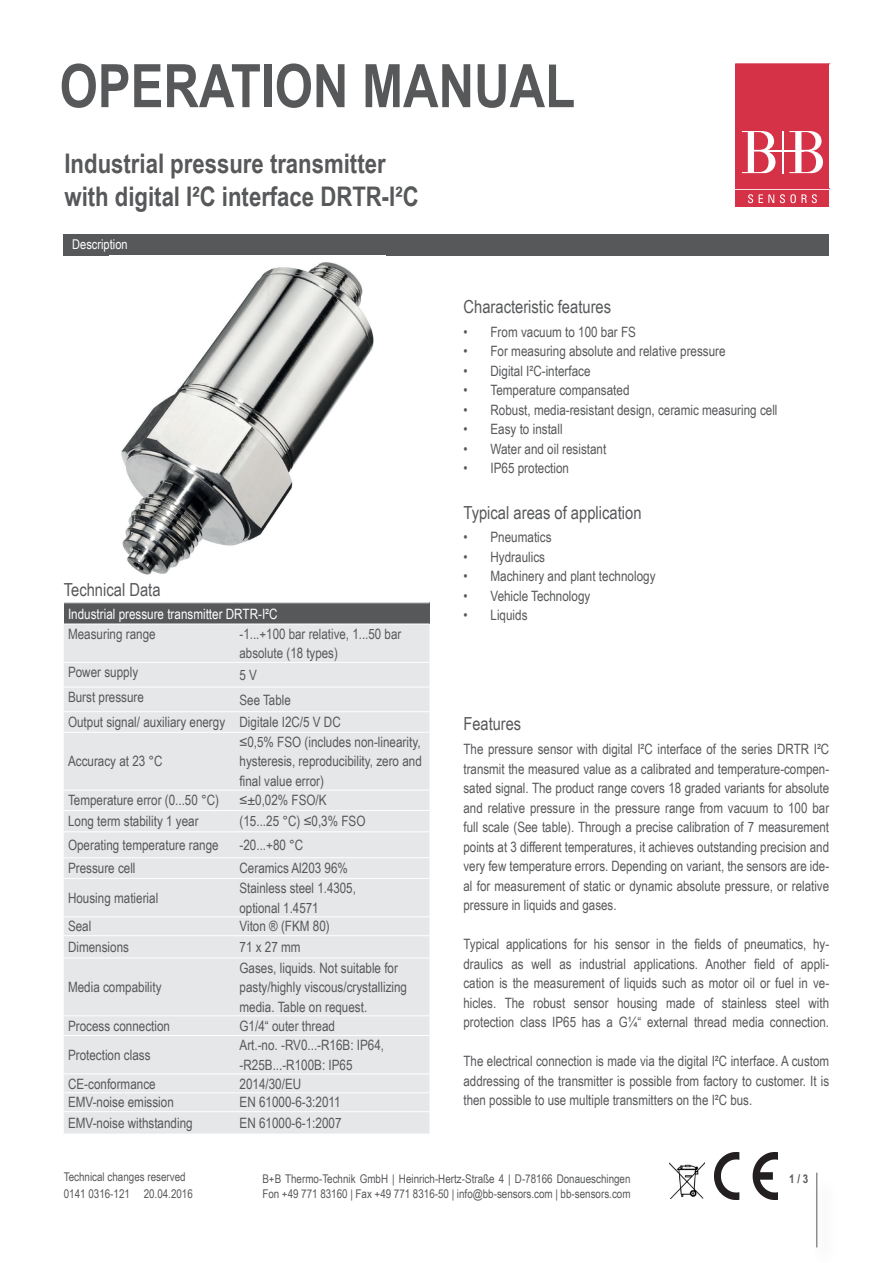
<style>
.page{position:relative;width:893px;height:1263px;background:#fff}
.page>*{position:absolute;margin:0;border:0;box-sizing:border-box;transform-origin:0 0}
.t1{font:700 60px "Arial Narrow";color:#57585a}
.t2{font:700 27px/32.4px "Arial Narrow";color:#57585a}
.t3{font:18px "Arial Narrow";color:#57585a}
.t4{font:14.25px/19.5px "Arial Narrow";color:#57585a}
.t5{font:14.25px "Arial Narrow";color:#fff}
.t6{font:13.5px "Arial Narrow";color:#fff}
.t7{font:12px/16.5px "Arial Narrow";color:#57585a}
.t8{font:700 12px "Arial Narrow";color:#57585a}
</style>
<div class="page">
<div style="left:64px;top:234px;width:765px;height:21px;background:#57585a"></div>
<div style="left:64px;top:603px;width:365px;height:21px;background:#57585a"></div>
<div style="left:64px;top:625px;width:365px;height:509px;background:#e6e7e9"></div>
<hr style="left:64px;top:662px;width:171px;height:1px;background:#fff">
<hr style="left:64px;top:687px;width:171px;height:1px;background:#fff">
<hr style="left:64px;top:711px;width:171px;height:1px;background:#fff">
<hr style="left:235px;top:662px;width:194px;height:1px;background:#fff">
<hr style="left:235px;top:687px;width:194px;height:1px;background:#fff">
<hr style="left:64px;top:732px;width:171px;height:1px;background:#fff">
<hr style="left:64px;top:790px;width:171px;height:1px;background:#fff">
<hr style="left:235px;top:711px;width:194px;height:1px;background:#fff">
<hr style="left:235px;top:732px;width:194px;height:1px;background:#fff">
<hr style="left:235px;top:790px;width:194px;height:1px;background:#fff">
<hr style="left:64px;top:810px;width:171px;height:1px;background:#fff">
<hr style="left:235px;top:810px;width:194px;height:1px;background:#fff">
<hr style="left:64px;top:831px;width:171px;height:1px;background:#fff">
<hr style="left:64px;top:857px;width:171px;height:1px;background:#fff">
<hr style="left:64px;top:878px;width:171px;height:1px;background:#fff">
<hr style="left:64px;top:916px;width:171px;height:1px;background:#fff">
<hr style="left:64px;top:935px;width:171px;height:1px;background:#fff">
<hr style="left:64px;top:957px;width:171px;height:1px;background:#fff">
<hr style="left:64px;top:1015px;width:171px;height:1px;background:#fff">
<hr style="left:64px;top:1035px;width:171px;height:1px;background:#fff">
<hr style="left:64px;top:1073px;width:171px;height:1px;background:#fff">
<hr style="left:64px;top:1092px;width:171px;height:1px;background:#fff">
<hr style="left:64px;top:1111px;width:171px;height:1px;background:#fff">
<hr style="left:235px;top:831px;width:194px;height:1px;background:#fff">
<hr style="left:235px;top:857px;width:194px;height:1px;background:#fff">
<hr style="left:235px;top:878px;width:194px;height:1px;background:#fff">
<hr style="left:235px;top:916px;width:194px;height:1px;background:#fff">
<hr style="left:235px;top:935px;width:194px;height:1px;background:#fff">
<hr style="left:235px;top:957px;width:194px;height:1px;background:#fff">
<hr style="left:235px;top:1015px;width:194px;height:1px;background:#fff">
<hr style="left:235px;top:1035px;width:194px;height:1px;background:#fff">
<hr style="left:235px;top:1073px;width:194px;height:1px;background:#fff">
<hr style="left:235px;top:1092px;width:194px;height:1px;background:#fff">
<hr style="left:235px;top:1111px;width:194px;height:1px;background:#fff">
<img style="left:121px;top:262px;width:253px;height:313px">
<div style="left:736px;top:190px;width:93px;height:17px;background:#d63247"></div>
<svg style="left:736px;top:64px;width:93px;height:139px"></svg>
<hr style="left:816px;top:1172px;width:1px;height:75px;background:#57585a">
<img style="left:715px;top:1152px;width:62px;height:47px">
<img style="left:670px;top:1162px;width:35px;height:36px">
<h1 class="t1" style="left:60px;top:41px;width:517px">OPERATION MANUAL</h1>
<h2 class="t2" style="left:64px;top:146px;width:356px">Industrial pressure transmitter with digital I²C interface DRTR-I²C</h2>
<p class="t6" style="left:72px;top:235px;width:57px">Description</p>
<p class="t3" style="left:64px;top:576px;width:98px">Technical Data</p>
<p class="t5" style="left:68px;top:603px;width:211px">Industrial pressure transmitter DRTR-I²C</p>
<p class="t4" style="left:68px;top:623px;width:89px">Measuring range</p>
<p class="t4" style="left:240px;top:623px;width:163px">-1...+100 bar relative, 1...50 bar absolute (18 types)</p>
<p class="t4" style="left:68px;top:662px;width:72px">Power supply</p>
<p class="t4" style="left:240px;top:665px;width:19px">5 V</p>
<p class="t4" style="left:68px;top:686px;width:77px">Burst pressure</p>
<p class="t4" style="left:68px;top:688px;width:274px;line-height:22.6px;text-indent:171px">See Table<br>Output signal/ auxiliary energy Digitale I2C/5 V DC</p>
<p class="t4" style="left:68px;top:751px;width:96px">Accuracy at 23 °C</p>
<p class="t4" style="left:240px;top:732px;width:184px;text-align:justify">≤0,5% FSO (includes non-linearity, hysteresis, reproducibility, zero and final value error)</p>
<p class="t4" style="left:68px;top:789px;width:153px">Temperature error (0...50 °C)</p>
<p class="t4" style="left:240px;top:789px;width:89px">≤±0,02% FSO/K</p>
<p class="t4" style="left:68px;top:811px;width:132px">Long term stability 1 year</p>
<p class="t4" style="left:240px;top:811px;width:127px">(15...25 °C) ≤0,3% FSO</p>
<p class="t4" style="left:68px;top:835px;width:152px">Operating temperature range</p>
<p class="t4" style="left:240px;top:835px;width:65px">-20...+80 °C</p>
<p class="t4" style="left:68px;top:858px;width:69px">Pressure cell</p>
<p class="t4" style="left:240px;top:858px;width:110px">Ceramics Al203 96%</p>
<p class="t4" style="left:68px;top:887px;width:92px">Housing matierial</p>
<p class="t4" style="left:240px;top:878px;width:118px">Stainless steel 1.4305, optional 1.4571</p>
<p class="t4" style="left:68px;top:916px;width:25px">Seal</p>
<p class="t4" style="left:240px;top:916px;width:92px">Viton ® (FKM 80)</p>
<p class="t4" style="left:68px;top:937px;width:63px">Dimensions</p>
<p class="t4" style="left:240px;top:937px;width:63px">71 x 27 mm</p>
<p class="t4" style="left:68px;top:977px;width:95px">Media compability</p>
<p class="t4" style="left:240px;top:957px;width:169px">Gases, liquids. Not suitable for pasty/highly viscous/crystallizing media. Table on request.</p>
<p class="t4" style="left:68px;top:1015px;width:103px">Process connection</p>
<p class="t4" style="left:240px;top:1015px;width:97px">G1/4“ outer thread</p>
<p class="t4" style="left:68px;top:1044px;width:84px">Protection class</p>
<p class="t4" style="left:240px;top:1035px;width:146px">Art.-no. -RV0...-R16B: IP64, -R25B...-R100B: IP65</p>
<p class="t4" style="left:68px;top:1073px;width:89px">CE-conformance</p>
<p class="t4" style="left:240px;top:1073px;width:63px">2014/30/EU</p>
<p class="t4" style="left:68px;top:1092px;width:107px">EMV-noise emission</p>
<p class="t4" style="left:240px;top:1092px;width:103px">EN 61000-6-3:2011</p>
<p class="t4" style="left:68px;top:1113px;width:126px">EMV-noise withstanding</p>
<p class="t4" style="left:240px;top:1113px;width:103px">EN 61000-6-1:2007</p>
<p class="t3" style="left:463px;top:293px;width:149px">Characteristic features</p>
<p class="t4" style="left:463px;top:321px;width:174px">• From vacuum to 100 bar FS</p>
<p class="t4" style="left:463px;top:341px;width:264px">• For measuring absolute and relative pressure</p>
<p class="t4" style="left:463px;top:360px;width:128px">• Digital I²C-interface</p>
<p class="t4" style="left:463px;top:380px;width:168px">• Temperature compansated</p>
<p class="t4" style="left:463px;top:399px;width:316px">• Robust, media-resistant design, ceramic measuring cell</p>
<p class="t4" style="left:463px;top:419px;width:101px">• Easy to install</p>
<p class="t4" style="left:463px;top:438px;width:144px">• Water and oil resistant</p>
<p class="t4" style="left:463px;top:458px;width:107px">• IP65 protection</p>
<p class="t3" style="left:463px;top:499px;width:180px">Typical areas of application</p>
<p class="t4" style="left:463px;top:527px;width:90px">• Pneumatics</p>
<p class="t4" style="left:463px;top:546px;width:83px">• Hydraulics</p>
<p class="t4" style="left:463px;top:566px;width:193px">• Machinery and plant technology</p>
<p class="t4" style="left:463px;top:585px;width:128px">• Vehicle Technology</p>
<p class="t4" style="left:463px;top:605px;width:66px">• Liquids</p>
<p class="t3" style="left:463px;top:711px;width:59px">Features</p>
<p class="t4" style="left:463px;top:739px;width:367px;text-align:justify">The pressure sensor with digital I²C interface of the series DRTR I²C transmit the measured value as a calibrated and temperature-compen&shy;sated signal. The product range covers 18 graded variants for absolute and relative pressure in the pressure range from vacuum to 100 bar full scale (See table). Through a precise calibration of 7 measurement points at 3 different temperatures, it achieves outstanding precision and very few temperature errors. Depending on variant, the sensors are ide&shy;al for measurement of static or dynamic absolute pressure, or relative pressure in liquids and gases.</p>
<p class="t4" style="left:463px;top:934px;width:367px;text-align:justify">Typical applications for his sensor in the fields of pneumatics, hy&shy;draulics as well as industrial applications. Another field of appli&shy;cation is the measurement of liquids such as motor oil or fuel in ve&shy;hicles. The robust sensor housing made of stainless steel with protection class IP65 has a G¼“ external thread media connection.</p>
<p class="t4" style="left:463px;top:1051px;width:367px;text-align:justify">The electrical connection is made via the digital I²C interface. A custom addressing of the transmitter is possible from factory to customer. It is then possible to use multiple transmitters on the I²C bus.</p>
<p class="t7" style="left:64px;top:1168px;width:131px">Technical changes reserved<br>0141 0316-121 20.04.2016</p>
<p class="t7" style="left:262px;top:1171px;width:370px;line-height:15px">B+B Thermo-Technik GmbH | Heinrich-Hertz-Straße 4 | D-78166 Donaueschingen<br>Fon +49 771 83160 | Fax +49 771 8316-50 | info@bb-sensors.com | bb-sensors.com</p>
<p class="t8" style="left:789px;top:1170px;width:21px">1 / 3</p>
</div>
